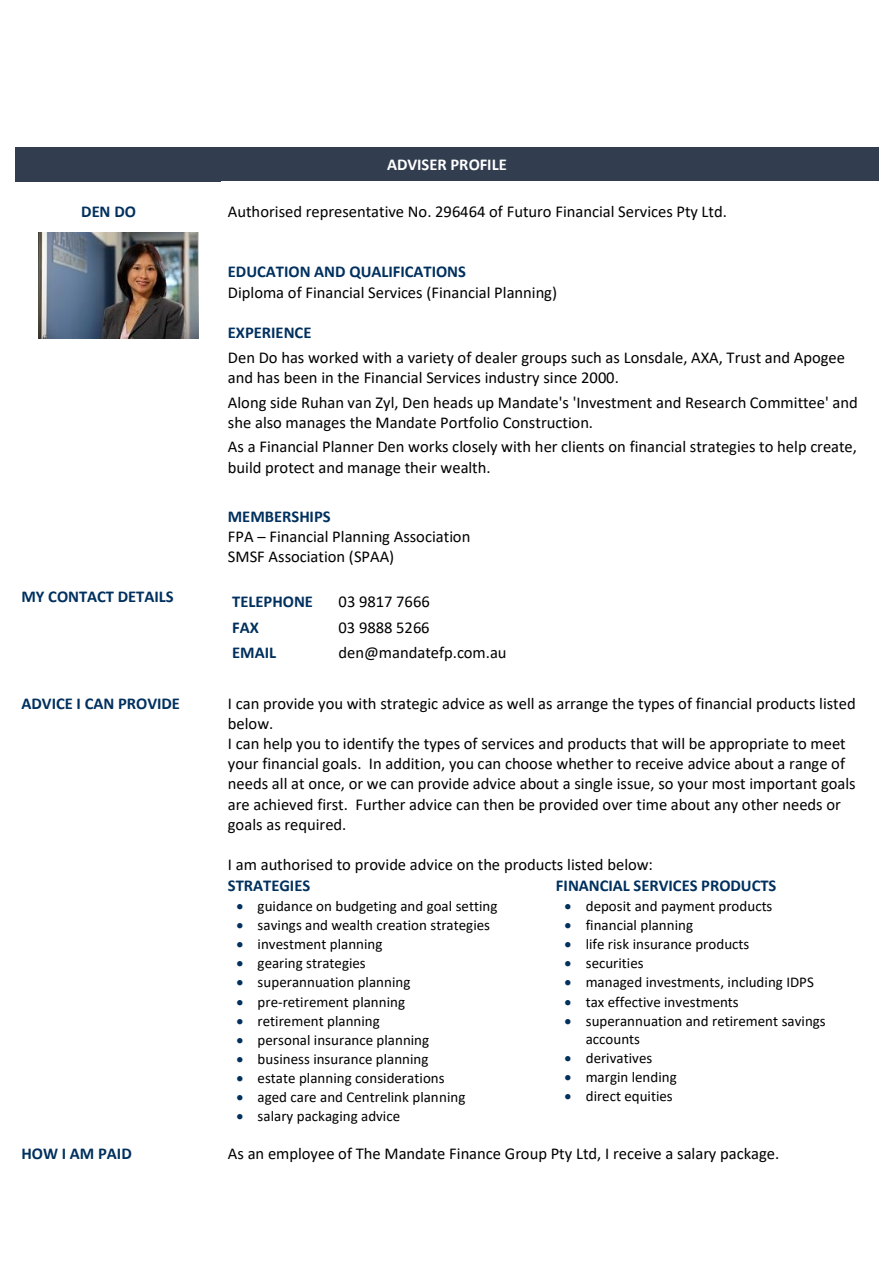
<style>
.page{position:relative;width:894px;height:1264px;background:#fff}
.page>*{position:absolute;margin:0;border:0;box-sizing:border-box;transform-origin:0 0}
.t1{font:16.5px/20.1px "Calibri";color:#000}
.t2{font:700 16.5px "Calibri";color:#00305e}
.t3{font:700 16.5px "Calibri";color:#fff}
.t4{font:15px/18.3px "Calibri";color:#000}
.s1{color:#00305e}
</style>
<div class="page">
<div style="left:15px;top:147px;width:863px;height:34px;background:#323e4f"></div>
<img style="left:38px;top:232px;width:160px;height:106px">
<p class="t3" style="left:387px;top:157px;width:121px">ADVISER PROFILE</p>
<p class="t2" style="left:81px;top:205px;width:56px">DEN DO</p>
<p class="t1" style="left:228px;top:203px;width:500px">Authorised representative No. 296464 of Futuro Financial Services Pty Ltd.</p>
<p class="t2" style="left:228px;top:265px;width:239px">EDUCATION AND QUALIFICATIONS</p>
<p class="t1" style="left:228px;top:283px;width:330px">Diploma of Financial Services (Financial Planning)</p>
<p class="t2" style="left:228px;top:325px;width:85px">EXPERIENCE</p>
<p class="t1" style="left:228px;top:348px;width:618px">Den Do has worked with a variety of dealer groups such as Lonsdale, AXA, Trust and Apogee and has been in the Financial Services industry since 2000.</p>
<p class="t1" style="left:228px;top:393px;width:631px">Along side Ruhan van Zyl, Den heads up Mandate's 'Investment and Research Committee' and she also manages the Mandate Portfolio Construction.</p>
<p class="t1" style="left:228px;top:438px;width:630px">As a Financial Planner Den works closely with her clients on financial strategies to help create, build protect and manage their wealth.</p>
<p class="t2" style="left:228px;top:509px;width:104px">MEMBERSHIPS</p>
<p class="t1" style="left:228px;top:527px;width:244px">FPA – Financial Planning Association</p>
<p class="t1" style="left:228px;top:547px;width:168px">SMSF Association (SPAA)</p>
<p class="t2" style="left:21px;top:590px;width:154px">MY CONTACT DETAILS</p>
<p class="t2" style="left:232px;top:594px;width:82px">TELEPHONE</p>
<p class="t1" style="left:338px;top:593px;width:93px">03 9817 7666</p>
<p class="t2" style="left:232px;top:620px;width:28px">FAX</p>
<p class="t1" style="left:338px;top:618px;width:93px">03 9888 5266</p>
<p class="t2" style="left:232px;top:645px;width:46px">EMAIL</p>
<p class="t1" style="left:338px;top:644px;width:169px">den@mandatefp.com.au</p>
<p class="t2" style="left:21px;top:696px;width:160px">ADVICE I CAN PROVIDE</p>
<p class="t1" style="left:228px;top:694px;width:629px">I can provide you with strategic advice as well as arrange the types of financial products listed below.</p>
<p class="t1" style="left:228px;top:734px;width:629px">I can help you to identify the types of services and products that will be appropriate to meet your financial goals. In addition, you can choose whether to receive advice about a range of needs all at once, or we can provide advice about a single issue, so your most important goals are achieved first. Further advice can then be provided over time about any other needs or goals as required.</p>
<p class="t1" style="left:228px;top:855px;width:426px">I am authorised to provide advice on the products listed below:</p>
<p class="t2" style="left:228px;top:878px;width:84px">STRATEGIES</p>
<p class="t2" style="left:556px;top:878px;width:222px">FINANCIAL SERVICES PRODUCTS</p>
<p class="t4" style="left:236px;top:897px;width:262px"><span class="s1">•</span> guidance on budgeting and goal setting</p>
<p class="t4" style="left:236px;top:916px;width:255px"><span class="s1">•</span> savings and wealth creation strategies</p>
<p class="t4" style="left:236px;top:936px;width:148px"><span class="s1">•</span> investment planning</p>
<p class="t4" style="left:236px;top:955px;width:131px"><span class="s1">•</span> gearing strategies</p>
<p class="t4" style="left:236px;top:974px;width:175px"><span class="s1">•</span> superannuation planning</p>
<p class="t4" style="left:236px;top:993px;width:170px"><span class="s1">•</span> pre-retirement planning</p>
<p class="t4" style="left:236px;top:1012px;width:145px"><span class="s1">•</span> retirement planning</p>
<p class="t4" style="left:236px;top:1031px;width:194px"><span class="s1">•</span> personal insurance planning</p>
<p class="t4" style="left:236px;top:1050px;width:193px"><span class="s1">•</span> business insurance planning</p>
<p class="t4" style="left:236px;top:1069px;width:210px"><span class="s1">•</span> estate planning considerations</p>
<p class="t4" style="left:236px;top:1088px;width:230px"><span class="s1">•</span> aged care and Centrelink planning</p>
<p class="t4" style="left:236px;top:1108px;width:165px"><span class="s1">•</span> salary packaging advice</p>
<p class="t4" style="left:564px;top:897px;width:209px"><span class="s1">•</span> deposit and payment products</p>
<p class="t4" style="left:564px;top:916px;width:130px"><span class="s1">•</span> financial planning</p>
<p class="t4" style="left:564px;top:936px;width:186px"><span class="s1">•</span> life risk insurance products</p>
<p class="t4" style="left:564px;top:955px;width:81px"><span class="s1">•</span> securities</p>
<p class="t4" style="left:564px;top:974px;width:251px"><span class="s1">•</span> managed investments, including IDPS</p>
<p class="t4" style="left:564px;top:993px;width:176px"><span class="s1">•</span> tax effective investments</p>
<p class="t4" style="left:585px;top:1012px;width:241px;text-indent:-21px"><span class="s1">•</span> superannuation and retirement savings accounts</p>
<p class="t4" style="left:564px;top:1049px;width:89px"><span class="s1">•</span> derivatives</p>
<p class="t4" style="left:564px;top:1069px;width:114px"><span class="s1">•</span> margin lending</p>
<p class="t4" style="left:564px;top:1088px;width:110px"><span class="s1">•</span> direct equities</p>
<p class="t2" style="left:21px;top:1146px;width:112px">HOW I AM PAID</p>
<p class="t1" style="left:228px;top:1144px;width:552px">As an employee of The Mandate Finance Group Pty Ltd, I receive a salary package.</p>
</div>
